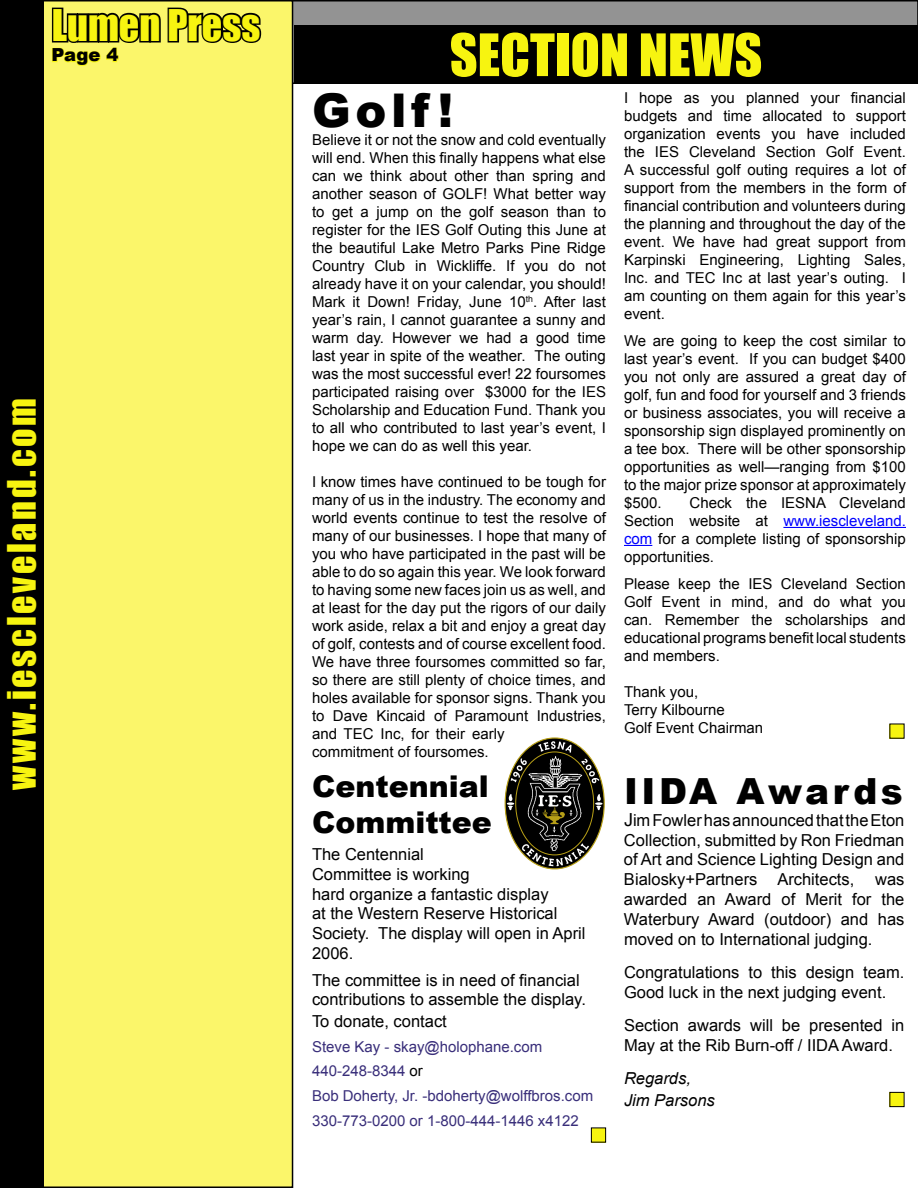
<style>
.page{position:relative;width:918px;height:1188px;background:#fff}
.page>*{position:absolute;margin:0;border:0;box-sizing:border-box;transform-origin:0 0}
.t1{font:54px "Impact";color:#f7f410}
.t2{font:900 46.5px "Arial";color:#000}
.t3{font:40.05px "Impact";color:#f7f410}
.t4{font:36px "Impact";letter-spacing:.075em;color:#f7f410}
.t5{font:900 36px "Arial";letter-spacing:.1em;color:#000}
.t6{font:900 30px/36px "Arial";color:#000}
.t7{font:900 18px "Arial";color:#000}
.t8{font:16.5px/19.8px "Arial";color:#000}
.t9{font:italic 16.5px/21.6px "Arial";color:#000}
.t10{font:15px/18px "Arial";color:#000;text-align:justify}
.t11{font:15px/24.8px "Arial";color:#392e7a}
.s1{color:#000}
.s2{color:#00f}
.s3{font-size:18px}
</style>
<div class="page">
<div style="left:162px;top:1px;width:756px;height:82px;background:#939393"></div>
<div style="left:161px;top:0;width:757px;height:84px;border:2px solid #000"></div>
<div style="left:1px;top:1px;width:292px;height:1186px;background:#fbf66a"></div>
<div style="left:294px;top:26px;width:624px;height:58px;background:#000"></div>
<div style="left:0;top:0;width:43px;height:1188px;background:#000"></div>
<svg style="left:51px;top:7px;width:211px;height:59px"></svg>
<svg style="left:505px;top:738px;width:99px;height:131px;background:#1b1704"></svg>
<div style="left:516px;top:752px;width:78px;height:103px;background:#000;border-radius:50%"></div>
<svg style="left:511px;top:759px;width:16px;height:23px"></svg>
<svg style="left:538px;top:741px;width:34px;height:12px"></svg>
<svg style="left:583px;top:759px;width:16px;height:25px"></svg>
<svg style="left:521px;top:843px;width:68px;height:23px"></svg>
<img style="left:527px;top:757px;width:56px;height:93px">
<svg style="left:507px;top:793px;width:7px;height:17px"></svg>
<svg style="left:595px;top:793px;width:8px;height:17px"></svg>
<img style="left:541px;top:807px;width:26px;height:18px">
<div style="left:591px;top:1128px;width:15px;height:14px;background:#f7f410"></div>
<div style="left:591px;top:1128px;width:15px;height:15px;border:1px solid #000"></div>
<div style="left:890px;top:1092px;width:14px;height:15px;background:#f7f410"></div>
<div style="left:890px;top:1092px;width:14px;height:15px;border:1px solid #000"></div>
<hr style="left:783px;top:527px;width:123px;height:1px;background:#00f">
<svg style="left:624px;top:545px;width:28px;height:1px"></svg>
<div style="left:890px;top:724px;width:14px;height:14px;background:#f7f410"></div>
<h3 class="t3" style="left:52px;top:-6px;width:210px">Lumen Press</h3>
<p class="t7" style="left:51px;top:42px;width:68px">Page 4</p>
<h3 class="t4" style="left:-6px;top:790px;width:393px;rotate:-90deg">www.iescleveland.com</h3>
<h1 class="t1" style="left:450px;top:13px;width:314px">SECTION NEWS</h1>
<h2 class="t2" style="left:312px;top:76px;width:143px">Golf!</h2>
<p class="t10" style="left:312px;top:131px;width:296px">Believe it or not the snow and cold eventually will end. When this finally happens what else can we think about other than spring and another season of GOLF! What better way to get a jump on the golf season than to register for the IES Golf Outing this June at the beautiful Lake Metro Parks Pine Ridge Country Club in Wickliffe. If you do not already have it on your calendar, you should!<br>Mark it Down! Friday, June 10<sup>th</sup>. After last year’s rain, I cannot guarantee a sunny and warm day. However we had a good time last year in spite of the weather. The outing was the most successful ever! 22 foursomes participated raising over $3000 for the IES Scholarship and Education Fund. Thank you to all who contributed to last year’s event, I hope we can do as well this year.</p>
<p class="t10" style="left:312px;top:473px;width:296px;text-align:left">I know times have continued to be tough for many of us in the industry. The economy and world events continue to test the resolve of many of our businesses. I hope that many of you who have participated in the past will be able to do so again this year. We look forward to having some new faces join us as well, and at least for the day put the rigors of our daily work aside, relax a bit and enjoy a great day of golf, contests and of course excellent food.<br>We have three foursomes committed so far, so there are still plenty of choice times, and holes available for sponsor signs. Thank you to Dave Kincaid of Paramount Industries, and TEC Inc, for their early<br>commitment of foursomes.</p>
<h3 class="t6" style="left:312px;top:768px;width:181px">Centennial<br>Committee</h3>
<p class="t8" style="left:312px;top:844px;width:275px">The Centennial<br>Committee is working<br>hard organize a fantastic display<br>at the Western Reserve Historical<br>Society. The display will open in April<br>2006.</p>
<p class="t8" style="left:312px;top:970px;width:275px">The committee is in need of financial contributions to assemble the display.</p>
<p class="t8" style="left:312px;top:1011px;width:136px">To donate, contact</p>
<p class="t11" style="left:312px;top:1034px;width:283px">Steve Kay - skay@holophane.com<br>440-248-8344 <span class="s1">or<br></span>Bob Doherty, Jr. -bdoherty@wolffbros.com<br>330-773-0200 or 1-800-444-1446 x4122</p>
<p class="t10" style="left:624px;top:89px;width:283px">I hope as you planned your financial budgets and time allocated to support organization events you have included the IES Cleveland Section Golf Event.<br>A successful golf outing requires a lot of support from the members in the form of financial contribution and volunteers during the planning and throughout the day of the event. We have had great support from Karpinski Engineering, Lighting Sales, Inc. and TEC Inc at last year’s outing. I am counting on them again for this year’s event.</p>
<p class="t10" style="left:624px;top:332px;width:283px">We are going to keep the cost similar to last year’s event. If you can budget $400 you not only are assured a great day of golf, fun and food for yourself and 3 friends or business associates, you will receive a sponsorship sign displayed prominently on a tee box. There will be other sponsorship opportunities as well—ranging from $100 to the major prize sponsor at approximately $500.</p>
<p class="t10" style="left:624px;top:494px;width:283px;text-indent:66px">Check the IESNA Cleveland Section website at <span class="s2">www.iescleveland. com</span> for a complete listing of sponsorship opportunities.</p>
<p class="t10" style="left:624px;top:575px;width:283px">Please keep the IES Cleveland Section Golf Event in mind, and do what you can. Remember the scholarships and educational programs benefit local students and members.</p>
<p class="t10" style="left:624px;top:683px;width:141px;text-align:left">Thank you,<br>Terry Kilbourne<br>Golf Event Chairman</p>
<h3 class="t5" style="left:624px;top:765px;width:280px">IIDA Awards</h3>
<p class="t8" style="left:624px;top:810px;width:282px;text-align:justify"><span class="s3">J</span>im Fowler has announced that the Eton Collection, submitted by Ron Friedman of Art and Science Lighting Design and Bialosky+Partners Architects,</p>
<p class="t8" style="left:624px;top:870px;width:282px;text-align:justify;text-indent:251px">was awarded an Award of Merit for the Waterbury Award (outdoor) and has moved on to International judging.</p>
<p class="t8" style="left:624px;top:962px;width:282px">Congratulations to this design team.<br>Good luck in the next judging event.</p>
<p class="t8" style="left:624px;top:1016px;width:282px">Section awards will be presented in<br>May at the Rib Burn-off / IIDA Award.</p>
<p class="t9" style="left:624px;top:1068px;width:92px">Regards,<br>Jim Parsons</p>
</div>
